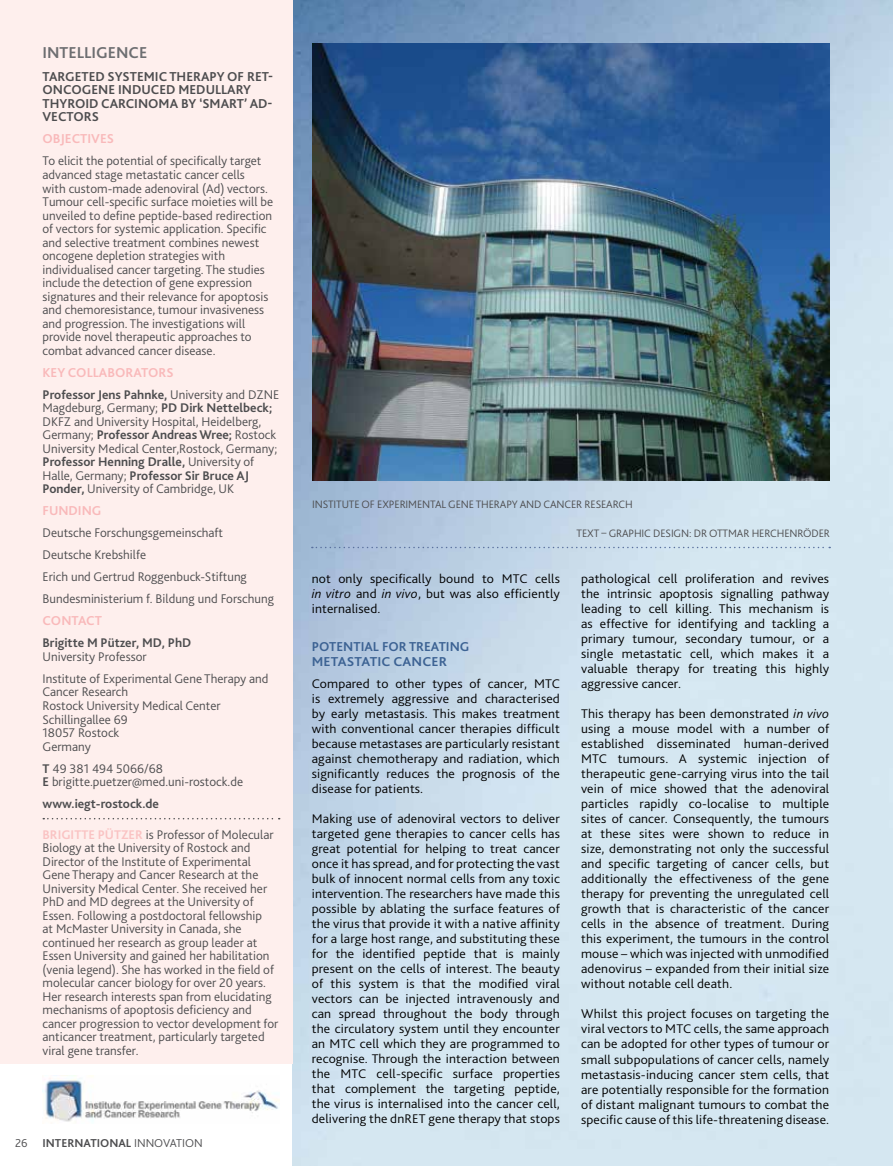
<style>
.page{position:relative;width:893px;height:1166px;background:#fff}
.page>*{position:absolute;margin:0;border:0;box-sizing:border-box;transform-origin:0 0}
.t1{font:700 16.5px "Bliss 2";color:#6d6e71}
.t2{font:700 13.5px/13.5px "Bliss 2";color:#4d4d4f}
.t3{font:700 13.5px "Bliss 2";color:#f9b9ba}
.t4{font:700 13.5px/15px "Bliss 2";color:#3c6293}
.t5{font:700 13.5px "Bliss 2";color:#3c6293;scale:1.05 1}
.t6{font:300 13.2px/15px "Bliss 2";letter-spacing:.01em;color:#000;text-align:justify;scale:1.05 1}
.t7{font:300 13.2px/13.5px "Bliss 2";color:#4d4d4f}
.t8{font:700 13.2px "Bliss 2";color:#4d4d4f}
.t9{font:700 12px "Bliss 2";color:#4d4d4f}
.t10{font:300 12px "Bliss 2";color:#4d4d4f}
.t11{font:300 11.25px "Bliss 2";letter-spacing:-.01em;color:#4d4d4f}
.s1{font-weight:700}
.s2{font-weight:700;color:#fac3c3}
.s3{font-weight:300}
.s4{font-style:italic}
</style>
<div class="page">
<img style="left:292px;top:0;width:601px;height:1165px">
<div style="left:0;top:0;width:292px;height:1063px;background:#feefed"></div>
<svg style="left:43px;top:818px;width:237px;height:1px"></svg>
<svg style="left:312px;top:546px;width:518px;height:2px"></svg>
<img style="left:312px;top:43px;width:517px;height:437px">
<img style="left:43px;top:1075px;width:236px;height:47px">
<p class="t1" style="left:43px;top:42px;width:96px">Intelligence</p>
<p class="t2" style="left:43px;top:69px;width:232px">TARGETED SYSTEMIC THERAPY OF RET-<br>ONCOGENE INDUCED MEDULLARY<br>THYRO</p>
<p class="t2" style="left:85px;top:96px;width:189px">ID CARCINO MA BY ‘SMART’ AD-</p>
<p class="t2" style="left:43px;top:110px;width:41px">VECTORS</p>
<p class="t3" style="left:43px;top:130px;width:72px">OBJECTIVES</p>
<p class="t7" style="left:43px;top:154px;width:232px">To elicit the potential of specifically target advanced stage metastatic cancer cells<br>with custom-made adenoviral (Ad) vectors.<br>Tumour cell-specific surface moieties will be unveiled to define peptide-based redirection of vectors for systemic application. Specific and selective treatment combines newest oncogene depletion strategies with individualised cancer targeting. The studies include the detection of gene expression signatures and their relevance for apoptosis and chemoresistance, tumour invasiveness and progression. The investigations will provide novel therapeutic approaches to combat advanced cancer disease.</p>
<p class="t3" style="left:43px;top:363px;width:43px">KEY COLLA</p>
<p class="t3" style="left:107px;top:363px;width:18px">BORA</p>
<p class="t3" style="left:141px;top:363px;width:17px">TORS</p>
<p class="t7" style="left:43px;top:387px;width:238px"><span class="s1">Professor Jens Pahnke,</span> University and DZNE Magdeburg, Germany; <span class="s1">PD Dirk N ettelbeck; </span>DKFZ and University Hospital, Heidelberg, Germany; <span class="s1">Professor Andreas Wree;</span> Rostock University Medical Center,Rostock, Germany; <span class="s1">Professor Henning Dralle,</span> University of Halle, Germany; <span class="s1">Professor Sir Bruce AJ Ponder,</span> University of Cambridge, UK</p>
<p class="t3" style="left:43px;top:502px;width:9px">FUN</p>
<p class="t3" style="left:69px;top:502px;width:34px">DING</p>
<p class="t7" style="left:43px;top:521px;width:233px;line-height:22px">Deutsche Forschungsgemeinschaft Deutsche Krebshilfe<br>Erich und Gertrud Roggenbuck-Stiftung Bundesministerium f. Bildung und Forschung</p>
<p class="t3" style="left:43px;top:612px;width:61px">CON TACT</p>
<p class="t8" style="left:43px;top:634px;width:150px">Brigitte M Pützer, MD, PhD</p>
<p class="t7" style="left:43px;top:645px;width:228px;line-height:22px">University Professor<br>Institute of Experimental Gene Therapy and</p>
<p class="t7" style="left:43px;top:684px;width:180px">Cancer Research<br>Rostock University Medical Center<br>Schillingallee 69<br>18057 Rostock<br>Germany</p>
<p class="t7" style="left:43px;top:760px;width:202px"><span class="s1">T</span> 49 381 494 5066/68<br><span class="s1">E</span> brigitte.puetzer@med.uni-rostock.de</p>
<p class="t8" style="left:43px;top:795px;width:118px">www.iegt-rostock.de</p>
<p class="t7" style="left:43px;top:826px;width:237px"><span class="s2">BRIGITTE PÜTZER</span> is Professor of Molecular Biology at the University of Rostock and Director of the Institute of Experimental Gene Therapy and Cancer Research at the University Medical Center. She received her PhD and MD degrees at the University of Essen. Following a postdoctoral fellowship<br>at McMaster University in Canada, she continued her research as group leader at Essen University and gained her habilitation (venia legend). She has worked in the field of molecular cancer biology for over 20 years.<br>Her research interests span from elucidating mechanisms of apoptosis deficiency and cancer progression to vector development for anticancer treatment, particularly targeted viral gene transfer.</p>
<p class="t10" style="left:15px;top:1135px;width:14px">26</p>
<p class="t9" style="left:43px;top:1135px;width:100px">Inte rnational <span class="s3">inno</span></p>
<p class="t10" style="left:163px;top:1135px;width:15px">vation</p>
<p class="t11" style="left:312px;top:497px;width:10px">Institute</p>
<p class="t11" style="left:362px;top:497px;width:28px">of Experimental</p>
<p class="t11" style="left:448px;top:497px;width:15px">Gene</p>
<p class="t11" style="left:476px;top:497px;width:13px">Therap</p>
<p class="t11" style="left:512px;top:497px;width:16px">y and</p>
<p class="t11" style="left:543px;top:497px;width:14px">Cancer</p>
<p class="t11" style="left:585px;top:497px;width:13px">Research</p>
<p class="t11" style="left:577px;top:525px;width:12px">Text</p>
<p class="t11" style="left:602px;top:525px;width:22px">– Graphic</p>
<p class="t11" style="left:653px;top:525px;width:14px">Design</p>
<p class="t11" style="left:689px;top:525px;width:36px">: Dr Ottmar</p>
<p class="t11" style="left:752px;top:525px;width:15px">Herchenr</p>
<p class="t11" style="left:803px;top:525px;width:16px">öder</p>
<p class="t6" style="left:312px;top:570px;width:238px">not only specifically bound to MTC cells <span class="s4">in vitro</span> and <span class="s4">in vivo</span>, but was also efficiently internalised.</p>
<p class="t4" style="left:312px;top:638px;width:156px">Pote ntial for treati ng met</p>
<p class="t5" style="left:338px;top:652px;width:38px">astatic</p>
<p class="t5" style="left:393px;top:652px;width:52px">cancer</p>
<p class="t6" style="left:312px;top:675px;width:238px">Compared to other types of cancer, MTC is extremely aggressive and characterised by early metastasis. This makes treatment with conventional cancer therapies difficult because metastases are particularly resistant against chemotherapy and radiation, which significantly reduces the prognosis of the disease for patients.</p>
<p class="t6" style="left:312px;top:810px;width:238px">Making use of adenoviral vectors to deliver targeted gene therapies to cancer cells has great potential for helping to treat cancer once it has spread, and for protecting the vast bulk of innocent normal cells from any toxic intervention. The researchers have made this possible by ablating the surface features of the virus that provide it with a native affinity for a large host range, and substituting these for the identified peptide that is mainly present on the cells of interest. The beauty of this system is that the modified viral vectors can be injected intravenously and can spread throughout the body through the circulatory system until they encounter an MTC cell which they are programmed to recognise. Through the interaction between the MTC cell-specific surface properties that complement the targeting peptide, the virus is internalised into the cancer cell, delivering the dnRET gene therapy that stops</p>
<p class="t6" style="left:581px;top:570px;width:238px">pathological cell proliferation and revives the intrinsic apoptosis signalling pathway leading to cell killing. This mechanism is as effective for identifying and tackling a primary tumour, secondary tumour, or a single metastatic cell, which makes it a valuable therapy for treating this highly aggressive cancer.</p>
<p class="t6" style="left:581px;top:705px;width:238px">This therapy has been demonstrated <span class="s4">in vivo </span>using a mouse model with a number of established disseminated human-derived MTC tumours. A systemic injection of therapeutic gene-carrying virus into the tail vein of mice showed that the adenoviral particles rapidly co-localise to multiple sites of cancer. Consequently, the tumours at these sites were shown to reduce in size, demonstrating not only the successful and specific targeting of cancer cells, but additionally the effectiveness of the gene therapy for preventing the unregulated cell growth that is characteristic of the cancer cells in the absence of treatment. During this experiment, the tumours in the control mouse – which was injected with unmodified adenovirus – expanded from their initial size without notable cell death.</p>
<p class="t6" style="left:581px;top:1005px;width:238px">Whilst this project focuses on targeting the viral vectors to MTC cells, the same approach can be adopted for other types of tumour or small subpopulations of cancer cells, namely metastasis-inducing cancer stem cells, that are potentially responsible for the formation of distant malignant tumours to combat the specific cause of this life-threatening disease.</p>
</div>
